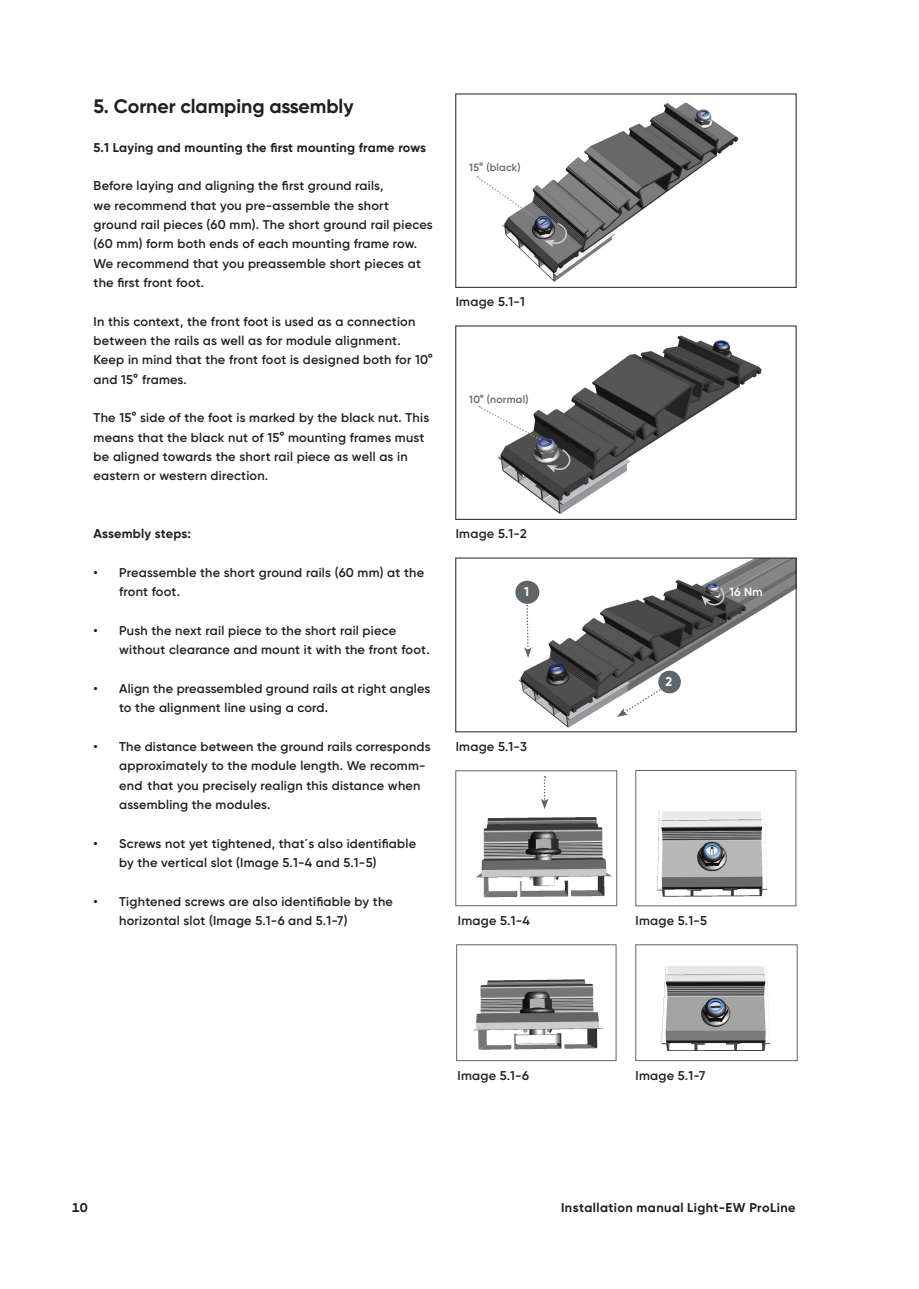
<style>
.page{position:relative;width:919px;height:1289px;background:#fff}
.page>*{position:absolute;margin:0;border:0;box-sizing:border-box;transform-origin:0 0}
.t1{font:700 19.5px "Gilroy";letter-spacing:-.005em;color:#231f20}
.t2{font:600 12.75px/19.4px "Gilroy";letter-spacing:.02em;color:#231f20}
.t3{font:700 12.75px "Gilroy";letter-spacing:.02em;color:#231f20}
.t4{font:700 12.75px "Gilroy";color:#fff}
.t5{font:600 12px "Gilroy";color:#fff}
.t6{font:600 10.5px "Gilroy";letter-spacing:.02em;color:#5f666b}
</style>
<div class="page">
<img style="left:518px;top:102px;width:221px;height:180px">
<img style="left:498px;top:335px;width:264px;height:179px">
<img style="left:515px;top:560px;width:279px;height:168px">
<svg style="left:479px;top:406px;width:61px;height:34px"></svg>
<svg style="left:477px;top:176px;width:92px;height:71px"></svg>
<svg style="left:546px;top:448px;width:27px;height:26px"></svg>
<svg style="left:701px;top:586px;width:26px;height:24px"></svg>
<svg style="left:617px;top:684px;width:51px;height:33px"></svg>
<svg style="left:524px;top:603px;width:7px;height:55px"></svg>
<div style="left:515px;top:580px;width:24px;height:24px;background:#5f666b;border-radius:50%"></div>
<div style="left:658px;top:670px;width:22px;height:23px;background:#5f666b;border-radius:50%"></div>
<img style="left:473px;top:979px;width:130px;height:71px">
<div style="left:456px;top:944px;width:160px;height:116px;border:1px solid #5f666b"></div>
<img style="left:657px;top:811px;width:111px;height:86px">
<div style="left:635px;top:770px;width:161px;height:136px;border:1px solid #5f666b"></div>
<img style="left:661px;top:966px;width:110px;height:85px">
<div style="left:635px;top:944px;width:162px;height:116px;border:1px solid #5f666b"></div>
<img style="left:476px;top:799px;width:136px;height:99px">
<div style="left:455px;top:770px;width:162px;height:135px;border:1px solid #5f666b"></div>
<svg style="left:540px;top:776px;width:8px;height:33px"></svg>
<h1 class="t1" style="left:94px;top:94px;width:261px">5. Corner clamping assembly</h1>
<p class="t3" style="left:94px;top:139px;width:334px">5.1 Laying and mounting the first mounting frame rows</p>
<p class="t2" style="left:94px;top:176px;width:340px">Before laying and aligning the first ground rails,<br>we recommend that you pre-assemble the short ground rail pieces (60 mm). The short ground rail pieces (60 mm) form both ends of each mounting frame row.<br>We recommend that you preassemble short pieces at the first front foot.</p>
<p class="t2" style="left:94px;top:311px;width:341px">In this context, the front foot is used as a connection between the rails as well as for module alignment.<br>Keep in mind that the front foot is designed both for 10° and 15° frames.</p>
<p class="t2" style="left:94px;top:408px;width:337px">The 15° side of the foot is marked by the black nut. This means that the black nut of 15° mounting frames must be aligned towards the short rail piece as well as in eastern or western direction.</p>
<p class="t3" style="left:94px;top:526px;width:99px">Assembly steps:</p>
<p class="t2" style="left:119px;top:562px;width:306px;text-indent:-26px">• Preassemble the short ground rails (60 mm) at the front foot.</p>
<p class="t2" style="left:119px;top:620px;width:312px;text-indent:-26px">• Push the next rail piece to the short rail piece without clearance and mount it with the front foot.</p>
<p class="t2" style="left:119px;top:678px;width:313px;text-indent:-26px">• Align the preassembled ground rails at right angles to the alignment line using a cord.</p>
<p class="t2" style="left:119px;top:736px;width:313px;text-indent:-26px">• The distance between the ground rails corresponds approximately to the module length. We recomm&shy;end that you precisely realign this distance when assembling the modules.</p>
<p class="t2" style="left:119px;top:833px;width:298px;text-indent:-26px">• Screws not yet tightened, that´s also identifiable by the vertical slot (Image 5.1-4 and 5.1-5)</p>
<p class="t2" style="left:119px;top:891px;width:275px;text-indent:-26px">• Tightened screws are also identifiable by the horizontal slot (Image 5.1-6 and 5.1-7)</p>
<p class="t6" style="left:469px;top:161px;width:53px">15° (black)</p>
<p class="t2" style="left:455px;top:292px;width:71px">Image 5.1-1</p>
<p class="t6" style="left:469px;top:393px;width:61px">10° (normal)</p>
<p class="t2" style="left:455px;top:524px;width:73px">Image 5.1-2</p>
<p class="t4" style="left:524px;top:583px;width:6px">1</p>
<p class="t5" style="left:729px;top:584px;width:35px">16 Nm</p>
<p class="t2" style="left:455px;top:736px;width:73px">Image 5.1-3</p>
<p class="t2" style="left:458px;top:910px;width:73px">Image 5.1-4</p>
<p class="t4" style="left:665px;top:673px;width:8px">2</p>
<p class="t2" style="left:635px;top:910px;width:73px">Image 5.1-5</p>
<p class="t2" style="left:457px;top:1065px;width:73px">Image 5.1-6</p>
<p class="t2" style="left:635px;top:1065px;width:71px">Image 5.1-7</p>
<p class="t3" style="left:72px;top:1199px;width:17px">10</p>
<p class="t3" style="left:561px;top:1199px;width:236px">Installation manual Light-EW ProLine</p>
</div>
